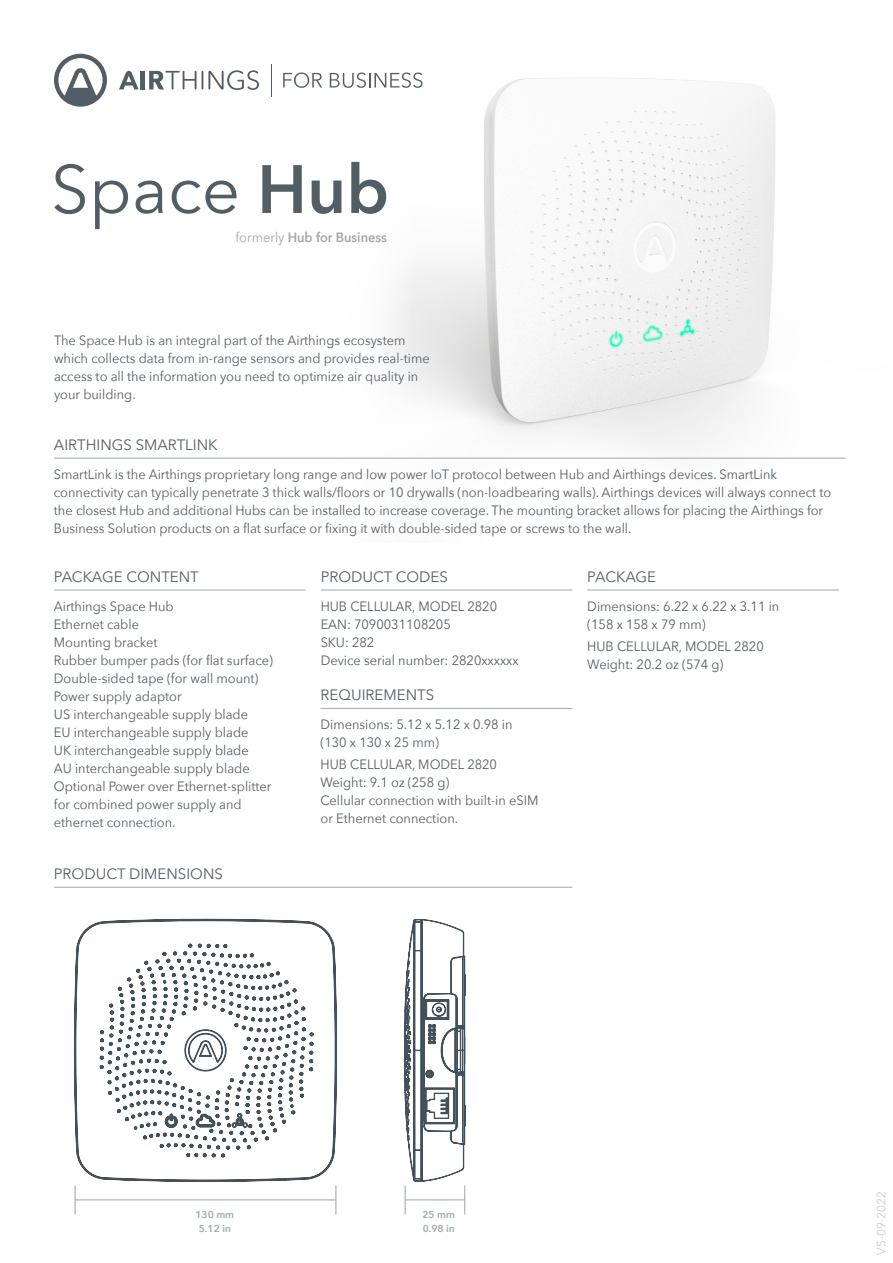
<style>
.page{position:relative;width:893px;height:1263px;background:#fff}
.page>*{position:absolute;margin:0;border:0;box-sizing:border-box;transform-origin:0 0}
.t1{font:67.5px "Avenir Next";color:#525e66}
.t2{font:15px "Avenir Next";color:#525e66}
.t3{font:13.5px/18px "Avenir Next";color:#525e66;scale:.95 1}
.t4{font:600 13.5px "Avenir Next";color:#9ea9b0;scale:.95 1}
.t5{font:12px "Avenir Next";color:#ccc}
.t6{font:600 10.05px/14.1px "Avenir Next";color:#9faab1;text-align:center}
.s1{font-weight:600}
.s2{font-weight:400}
</style>
<div class="page">
<img style="left:336px;top:72px;width:510px;height:387px">
<hr style="left:321px;top:590px;width:251px;height:1px;background:#9ea9b0">
<hr style="left:54px;top:590px;width:252px;height:1px;background:#9ea9b0">
<hr style="left:321px;top:708px;width:251px;height:1px;background:#9ea9b0">
<hr style="left:54px;top:887px;width:518px;height:1px;background:#9ea9b0">
<hr style="left:587px;top:590px;width:252px;height:1px;background:#9ea9b0">
<hr style="left:54px;top:458px;width:791px;height:1px;background:#9ea9b0">
<svg style="left:149px;top:70px;width:110px;height:20px"></svg>
<hr style="left:141px;top:71px;width:4px;height:18px;background:#525e66">
<svg style="left:119px;top:71px;width:20px;height:18px"></svg>
<svg style="left:54px;top:54px;width:53px;height:53px"></svg>
<svg style="left:283px;top:73px;width:39px;height:15px"></svg>
<svg style="left:330px;top:73px;width:92px;height:15px"></svg>
<hr style="left:271px;top:64px;width:1px;height:32px;background:#525e66">
<svg style="left:404px;top:919px;width:62px;height:295px"></svg>
<svg style="left:74px;top:919px;width:263px;height:295px"></svg>
<svg style="left:75px;top:920px;width:261px;height:261px"></svg>
<h1 class="t1" style="left:51px;top:132px;width:340px">Space <span class="s1">Hub</span></h1>
<p class="t4" style="left:235px;top:226px;width:161px"><span class="s2">formerly</span> Hub for Business</p>
<p class="t3" style="left:54px;top:331px;width:397px">The Space Hub is an integral part of the Airthings ecosystem which collects data from in-range sensors and provides real-time access to all the information you need to optimize air quality in your building.</p>
<p class="t2" style="left:54px;top:432px;width:165px">AIRTHINGS SMARTLINK</p>
<p class="t3" style="left:54px;top:464px;width:820px">SmartLink is the Airthings proprietary long range and low power IoT protocol between Hub and Airthings devices. SmartLink connectivity can typically penetrate 3 thick walls/floors or 10 drywalls (non-loadbearing walls). Airthings devices will always connect to the closest Hub and additional Hubs can be installed to increase coverage. The mounting bracket allows for placing the Airthings for Business Solution products on a flat surface or fixing it with double-sided tape or screws to the wall.</p>
<p class="t2" style="left:54px;top:564px;width:146px">PACKAGE CONTENT</p>
<p class="t3" style="left:54px;top:596px;width:232px">Airthings Space Hub<br>Ethernet cable<br>Mounting bracket<br>Rubber bumper pads (for flat surface)<br>Double-sided tape (for wall mount)<br>Power supply adaptor<br>US interchangeable supply blade<br>EU interchangeable supply blade<br>UK interchangeable supply blade<br>AU interchangeable supply blade<br>Optional Power over Ethernet-splitter for combined power supply and ethernet connection.</p>
<p class="t2" style="left:54px;top:861px;width:171px">PRODUCT DIMENSIONS</p>
<p class="t2" style="left:321px;top:564px;width:129px">PRODUCT CODES</p>
<p class="t3" style="left:321px;top:596px;width:210px">HUB CELLULAR, MODEL 2820<br>EAN: 7090031108205<br>SKU: 282<br>Device serial number: 2820xxxxxx</p>
<p class="t2" style="left:321px;top:682px;width:115px">REQUIREMENTS</p>
<p class="t3" style="left:321px;top:715px;width:204px">Dimensions: 5.12 x 5.12 x 0.98 in (130 x 130 x 25 mm)</p>
<p class="t3" style="left:321px;top:755px;width:231px">HUB CELLULAR, MODEL 2820<br>Weight: 9.1 oz (258 g)<br>Cellular connection with built-in eSIM or Ethernet connection.</p>
<p class="t2" style="left:587px;top:564px;width:70px">PACKAGE</p>
<p class="t3" style="left:587px;top:596px;width:204px">Dimensions: 6.22 x 6.22 x 3.11 in (158 x 158 x 79 mm)</p>
<p class="t3" style="left:587px;top:637px;width:187px">HUB CELLULAR, MODEL 2820<br>Weight: 20.2 oz (574 g)</p>
<p class="t6" style="left:195px;top:1207px;width:40px">130 mm<br>5.12 in</p>
<p class="t6" style="left:422px;top:1207px;width:34px;text-align:left">25 mm<br>0.98 in</p>
<p class="t5" style="left:871px;top:1255px;width:65px;rotate:-90deg">V5-09-2022</p>
</div>
